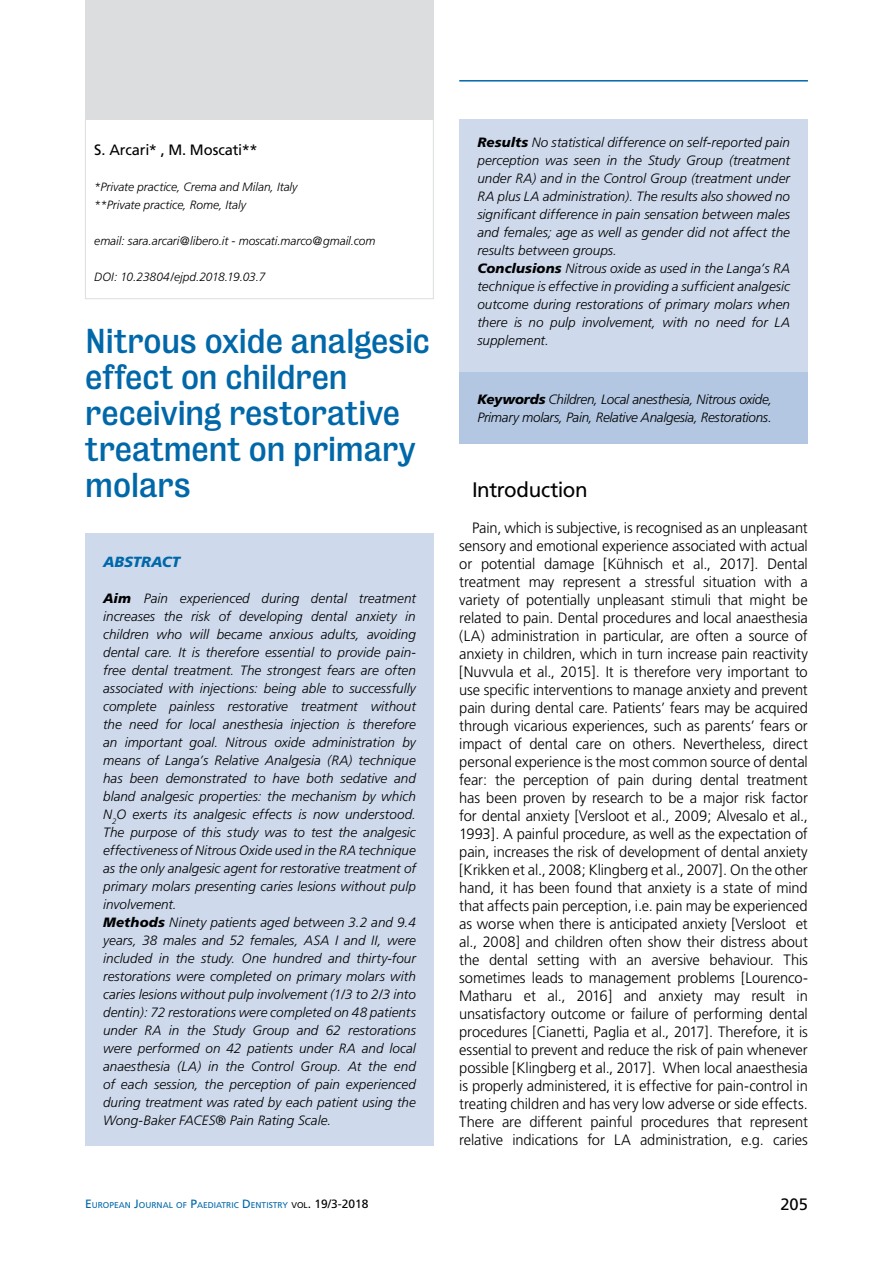
<style>
.page{position:relative;width:893px;height:1263px;background:#fff}
.page>*{position:absolute;margin:0;border:0;box-sizing:border-box;transform-origin:0 0}
.t1{font:31.5px/36px "Bureau Grot Five Three";color:#0068a9}
.t2{font:21px "Frutiger";letter-spacing:-.025em;color:#000}
.t3{font:16.5px "Frutiger";color:#000}
.t4{font:300 15px/18px "Frutiger";letter-spacing:-.005em;color:#000;text-align:justify}
.t5{font:15px "Frutiger";letter-spacing:-.005em;color:#000}
.t6{font:italic 900 14.7px "Frutiger";letter-spacing:-.005em;color:#0068a9}
.t7{font:italic 300 13.5px/18px "Frutiger";color:#000}
.t8{font:italic 300 13.5px/18px "Frutiger";letter-spacing:-.02em;color:#000}
.t9{font:italic 300 12px/18px "Frutiger";letter-spacing:-.005em;color:#000}
.t10{font:8.4px "Frutiger";color:#0068a9}
.s1{font-weight:900}
.s2{font-size:12px}
.s3{color:#000}
.s4{font-size:12px;color:#000}
</style>
<div class="page">
<hr style="left:459px;top:80px;width:349px;height:2px;background:#0068a9">
<div style="left:85px;top:0;width:349px;height:119px;background:#dcddde"></div>
<div style="left:85px;top:119px;width:349px;height:180px;border:1px solid #dcddde"></div>
<div style="left:85px;top:533px;width:349px;height:612px;background:#cedaec"></div>
<div style="left:459px;top:119px;width:349px;height:252px;background:#cedaec"></div>
<div style="left:459px;top:372px;width:349px;height:71px;background:#b3c7e2"></div>
<p class="t7" style="left:477px;top:134px;width:314px"><span class="s1">Results</span> No statistical difference on self-reported pain perception was seen in the Study Group (treatment under RA) and in the Control Group (treatment under RA plus LA administration). The results also showed no significant difference in pain sensation between males and females; age as well as gender did not affect the results between groups.<br><span class="s1">Conclusions</span> Nitrous oxide as used in the Langa’s RA technique is effective in providing a sufficient analgesic outcome during restorations of primary molars when there is no pulp involvement, with no need for LA</p>
<p class="t5" style="left:94px;top:141px;width:165px">S. Arcari* , M. Moscati**</p>
<p class="t9" style="left:94px;top:178px;width:205px">*Private practice, Crema and Milan, Italy **Private practice, Rome, Italy</p>
<p class="t9" style="left:94px;top:232px;width:283px">email: sara.arcari@libero.it - moscati.marco@gmail.com</p>
<p class="t9" style="left:94px;top:268px;width:173px">DOI: 10.23804/ejpd.2018.19.03.7</p>
<h1 class="t1" style="left:85px;top:323px;width:346px">Nitrous oxide analgesic</h1>
<p class="t7" style="left:477px;top:332px;width:73px">supplement.</p>
<h1 class="t1" style="left:85px;top:359px;width:332px">effect on children receiving restorative treatment on primary molars</h1>
<p class="t8" style="left:477px;top:391px;width:296px"><span class="s1">Keywords</span> Children, Local anesthesia, Nitrous oxide,<br>Primary molars, Pain, Relative Analgesia, Restorations.</p>
<h2 class="t2" style="left:472px;top:477px;width:117px">Introduction</h2>
<p class="t4" style="left:459px;top:519px;width:350px;text-indent:13px">Pain, which is subjective, is recognised as an unpleasant sensory and emotional experience associated with actual or potential damage [Kühnisch et al., 2017]. Dental treatment may represent a stressful situation with a variety of potentially unpleasant stimuli that might be related to pain. Dental procedures and local anaesthesia (LA) administration in particular, are often a source of anxiety in children, which in turn increase pain reactivity [Nuvvula et al., 2015]. It is therefore very important to use specific interventions to manage anxiety and prevent pain during dental care. Patients’ fears may be acquired through vicarious experiences, such as parents’ fears or impact of dental care on others. Nevertheless, direct personal experience is the most common source of dental fear: the perception of pain during dental treatment has been proven by research to be a major risk factor for dental anxiety [Versloot et al., 2009; Alvesalo et al., 1993]. A painful procedure, as well as the expectation of pain, increases the risk of development of dental anxiety [Krikken et al., 2008; Klingberg et al., 2007]. On the other hand, it has been found that anxiety is a state of mind that affects pain perception, i.e. pain may be experienced as worse when there is anticipated anxiety [Versloot et al., 2008] and children often show their distress about the dental setting with an aversive behaviour. This sometimes leads to management problems [Lourenco-Matharu et al., 2016] and anxiety may result in unsatisfactory outcome or failure of performing dental procedures [Cianetti, Paglia et al., 2017]. Therefore, it is essential to prevent and reduce the risk of pain whenever possible [Klingberg et al., 2017]. When local anaesthesia is properly administered, it is effective for pain-control in treating children and has very low adverse or side effects.<br>There are different painful procedures that represent relative indications for LA administration, e.g. caries</p>
<p class="t6" style="left:103px;top:553px;width:79px">ABSTRACT</p>
<p class="t7" style="left:103px;top:589px;width:314px"><span class="s1">Aim</span> Pain experienced during dental treatment increases the risk of developing dental anxiety in children who will became anxious adults, avoiding dental care. It is therefore essential to provide pain&shy;free dental treatment. The strongest fears are often associated with injections: being able to successfully complete painless restorative treatment without the need for local anesthesia injection is therefore an important goal. Nitrous oxide administration by means of Langa’s Relative Analgesia (RA) technique has been demonstrated to have both sedative and bland analgesic properties: the mechanism by which N<sub>2</sub>O exerts its analgesic effects is now understood.<br>The purpose of this study was to test the analgesic effectiveness of Nitrous Oxide used in the RA technique as the only analgesic agent for restorative treatment of primary molars presenting caries lesions without pulp involvement.<br><span class="s1">Methods</span> Ninety patients aged between 3.2 and 9.4 years, 38 males and 52 females, ASA I and II, were included in the study. One hundred and thirty-four restorations were completed on primary molars with caries lesions without pulp involvement (1/3 to 2/3 into dentin): 72 restorations were completed on 48 patients under RA in the Study Group and 62 restorations were performed on 42 patients under RA and local anaesthesia (LA) in the Control Group. At the end of each session, the perception of pain experienced during treatment was rated by each patient using the Wong-Baker FACES® Pain Rating Scale.</p>
<p class="t10" style="left:85px;top:1200px;width:285px"><span class="s2">E</span>UROPEAN <span class="s2">J</span>OURNAL OF <span class="s2">P</span>AE DIATRIC <span class="s2">D</span> E NTISTRY <span class="s3">VOL</span><span class="s4">. 19/3-2018</span></p>
<p class="t3" style="left:780px;top:1194px;width:29px">205</p>
</div>
